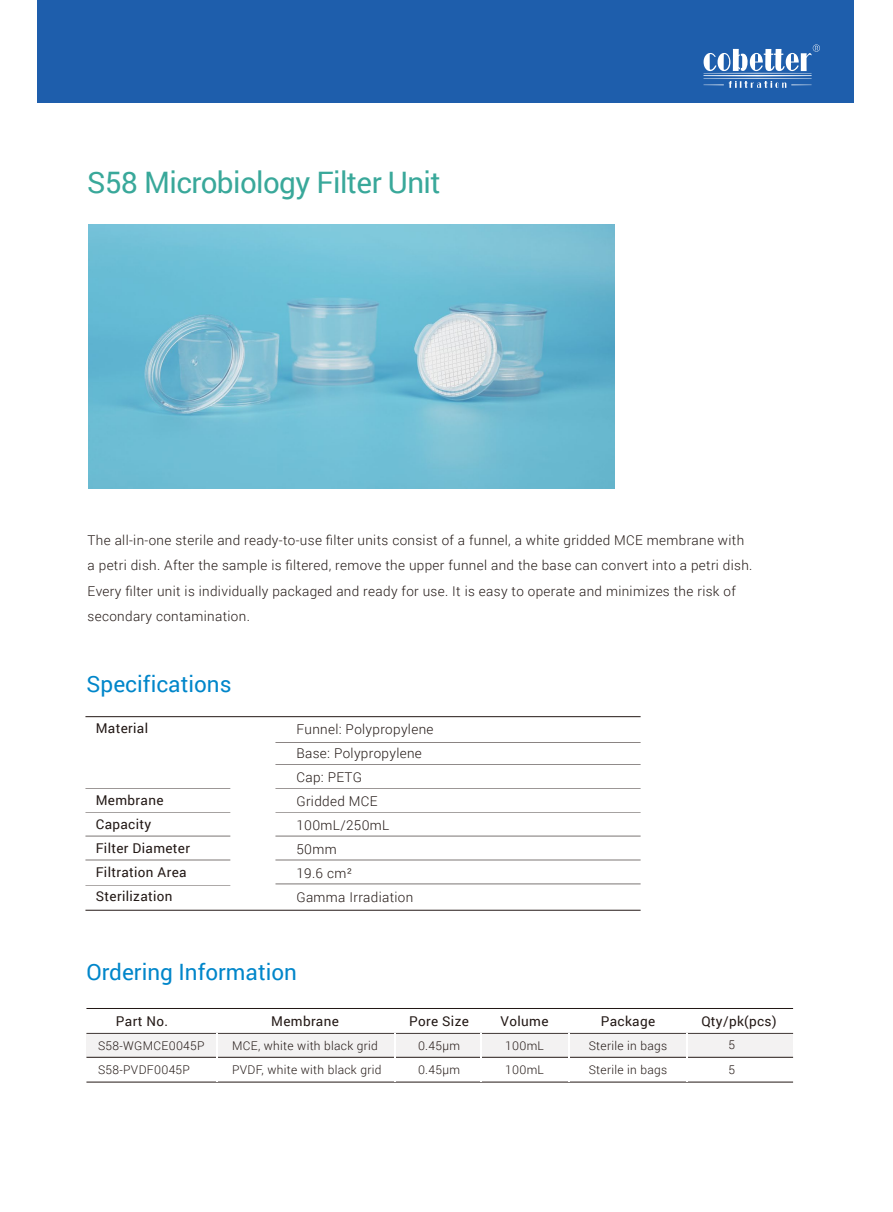
<style>
.page{position:relative;width:893px;height:1212px;background:#fff}
.page>*{position:absolute;margin:0;border:0;box-sizing:border-box;transform-origin:0 0}
.t1{font:29.55px "Roboto";letter-spacing:-.02em;color:#39a89a}
.t2{font:22.5px "Roboto";color:#0086ca}
.t3{font:300 13.5px/24px "Roboto";letter-spacing:.025em;color:#221815}
.t4{font:13.5px/24px "Roboto";letter-spacing:.025em;color:#221815}
.t5{font:300 12px/24px "Roboto";letter-spacing:.025em;color:#221815}
</style>
<div class="page">
<hr style="left:85px;top:716px;width:556px;height:1px;background:#221815">
<hr style="left:85px;top:910px;width:556px;height:1px;background:#221815">
<hr style="left:85px;top:788px;width:145px;height:1px;background:#221815">
<hr style="left:85px;top:836px;width:145px;height:1px;background:#221815">
<hr style="left:85px;top:860px;width:145px;height:1px;background:#221815">
<hr style="left:85px;top:885px;width:145px;height:1px;background:#221815">
<hr style="left:85px;top:812px;width:145px;height:1px;background:#221815">
<hr style="left:275px;top:764px;width:366px;height:1px;background:#221815">
<hr style="left:275px;top:742px;width:366px;height:1px;background:#221815">
<hr style="left:275px;top:788px;width:366px;height:1px;background:#221815">
<hr style="left:275px;top:836px;width:366px;height:1px;background:#221815">
<hr style="left:275px;top:860px;width:366px;height:1px;background:#221815">
<hr style="left:275px;top:812px;width:366px;height:1px;background:#221815">
<hr style="left:275px;top:884px;width:366px;height:1px;background:#221815">
<div style="left:37px;top:0;width:817px;height:102px;background:#1e5eac"></div>
<svg style="left:703px;top:44px;width:117px;height:44px"></svg>
<img style="left:88px;top:225px;width:527px;height:263px">
<hr style="left:86px;top:1008px;width:707px;height:1px;background:#221815">
<hr style="left:86px;top:1082px;width:707px;height:1px;background:#221815">
<div style="left:86px;top:1033px;width:707px;height:24px;background:#f3f2f2"></div>
<hr style="left:86px;top:1057px;width:707px;height:1px;background:#221815">
<hr style="left:216px;top:1033px;width:1px;height:48px;background:#fff">
<hr style="left:395px;top:1033px;width:1px;height:48px;background:#fff">
<hr style="left:480px;top:1033px;width:1px;height:48px;background:#fff">
<hr style="left:568px;top:1033px;width:1px;height:48px;background:#fff">
<hr style="left:686px;top:1033px;width:1px;height:48px;background:#fff">
<h1 class="t1" style="left:87px;top:162px;width:355px">S58 Microbiology Filter Unit</h1>
<p class="t3" style="left:88px;top:527px;width:666px;line-height:25.5px">The all-in-one sterile and ready-to-use filter units consist of a funnel, a white gridded MCE membrane with a petri dish. After the sample is filtered, remove the upper funnel and the base can convert into a petri dish.<br>Every filter unit is individually packaged and ready for use. It is easy to operate and minimizes the risk of secondary contamination.</p>
<h2 class="t2" style="left:87px;top:668px;width:146px">Specifications</h2>
<p class="t4" style="left:96px;top:716px;width:54px">Material</p>
<p class="t4" style="left:96px;top:788px;width:96px">Membrane<br>Capacity<br>Filter Diameter<br>Filtration Area<br>Sterilization</p>
<p class="t3" style="left:296px;top:717px;width:139px">Funnel: Polypropylene<br>Base: Polypropylene<br>Cap: PETG<br>Gridded MCE<br>100mL/250mL<br>50mm<br>19.6 cm²<br>Gamma Irradiation</p>
<h2 class="t2" style="left:86px;top:956px;width:212px">Ordering Information</h2>
<p class="t4" style="left:701px;top:1009px;width:77px">Qty/pk(pcs)</p>
<p class="t4" style="left:116px;top:1009px;width:54px">Part No.</p>
<p class="t4" style="left:271px;top:1009px;width:69px">Membrane</p>
<p class="t4" style="left:409px;top:1009px;width:61px">Pore Size</p>
<p class="t4" style="left:501px;top:1009px;width:49px">Volume</p>
<p class="t4" style="left:601px;top:1009px;width:56px">Package</p>
<p class="t5" style="left:98px;top:1034px;width:108px">S58-WGMCE0045P<br>S58-PVDF0045P</p>
<p class="t5" style="left:232px;top:1034px;width:151px">MCE, white with black grid<br>PVDF, white with black grid</p>
<p class="t5" style="left:505px;top:1034px;width:40px">100mL<br>100mL</p>
<p class="t5" style="left:418px;top:1034px;width:43px">0.45μm<br>0.45μm</p>
<p class="t5" style="left:589px;top:1034px;width:80px">Sterile in bags<br>Sterile in bags</p>
<p class="t5" style="left:728px;top:1033px;width:8px">5<br>5</p>
</div>
